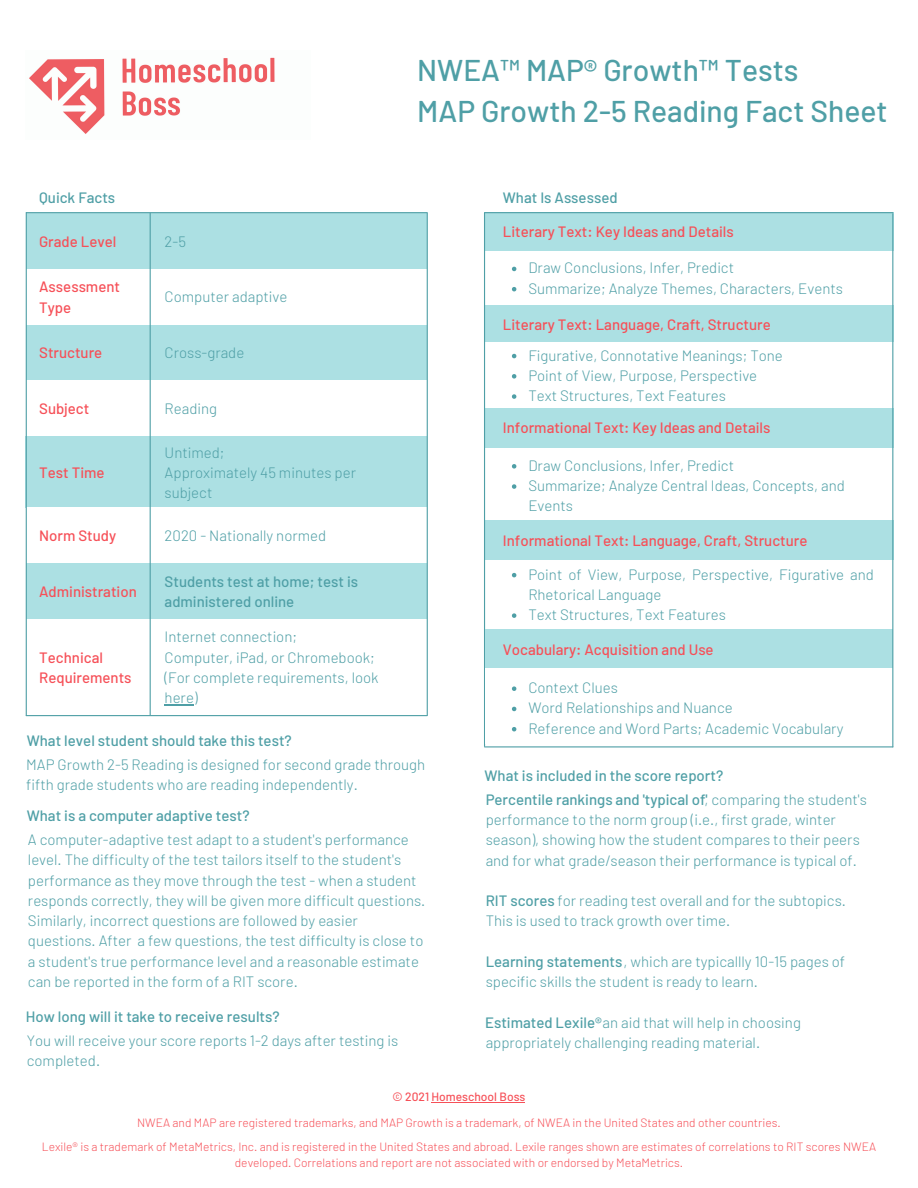
<style>
.page{position:relative;width:918px;height:1188px;background:#fff}
.page>*{position:absolute;margin:0;border:0;box-sizing:border-box;transform-origin:0 0}
.t1{font:500 30px "Barlow";color:#4f9fa6}
.t2{font:300 15px/20.2px "Barlow";color:#4f9fa6}
.t3{font:500 15px/20.2px "Barlow";color:#f65058}
.t4{font:500 15px/20.2px "Barlow";color:#4f9fa6}
.t5{font:300 12px/16px "Barlow";color:#f65058;text-align:center}
.t6{font:500 12px "Barlow";color:#f65058}
.s1{font-weight:500}
</style>
<div class="page">
<img style="left:29px;top:57px;width:246px;height:77px">
<div style="left:26px;top:213px;width:125px;height:56px;background:#ace0e3"></div>
<div style="left:151px;top:213px;width:276px;height:56px;background:#ace0e3"></div>
<div style="left:26px;top:325px;width:125px;height:55px;background:#ace0e3"></div>
<div style="left:151px;top:325px;width:276px;height:55px;background:#ace0e3"></div>
<div style="left:26px;top:436px;width:125px;height:72px;background:#ace0e3"></div>
<div style="left:151px;top:436px;width:276px;height:72px;background:#ace0e3"></div>
<div style="left:26px;top:507px;width:125px;height:56px;background:#fff"></div>
<div style="left:151px;top:507px;width:276px;height:56px;background:#fff"></div>
<div style="left:26px;top:563px;width:125px;height:56px;background:#ace0e3"></div>
<div style="left:151px;top:563px;width:276px;height:56px;background:#ace0e3"></div>
<svg style="left:165px;top:704px;width:29px;height:1px"></svg>
<hr style="left:150px;top:213px;width:1px;height:502px;background:#4f9fa6">
<hr style="left:26px;top:213px;width:1px;height:503px;background:#4f9fa6">
<hr style="left:427px;top:213px;width:1px;height:503px;background:#4f9fa6">
<hr style="left:26px;top:212px;width:401px;height:1px;background:#4f9fa6">
<hr style="left:26px;top:715px;width:401px;height:1px;background:#4f9fa6">
<div style="left:484px;top:212px;width:409px;height:39px;background:#ace0e3"></div>
<svg style="left:512px;top:267px;width:4px;height:4px"></svg>
<svg style="left:512px;top:287px;width:4px;height:4px"></svg>
<div style="left:484px;top:305px;width:409px;height:37px;background:#ace0e3"></div>
<svg style="left:512px;top:354px;width:4px;height:4px"></svg>
<svg style="left:512px;top:374px;width:4px;height:5px"></svg>
<svg style="left:512px;top:394px;width:4px;height:5px"></svg>
<div style="left:484px;top:408px;width:409px;height:40px;background:#ace0e3"></div>
<svg style="left:512px;top:464px;width:4px;height:5px"></svg>
<svg style="left:512px;top:484px;width:4px;height:5px"></svg>
<div style="left:484px;top:521px;width:409px;height:39px;background:#ace0e3"></div>
<svg style="left:512px;top:573px;width:4px;height:4px"></svg>
<svg style="left:512px;top:613px;width:4px;height:5px"></svg>
<hr style="left:484px;top:213px;width:1px;height:533px;background:#4f9fa6">
<hr style="left:485px;top:212px;width:408px;height:1px;background:#4f9fa6">
<hr style="left:485px;top:746px;width:408px;height:1px;background:#4f9fa6">
<hr style="left:432px;top:1102px;width:93px;height:1px;background:#f65058">
<div style="left:485px;top:629px;width:407px;height:40px;background:#ace0e3"></div>
<hr style="left:892px;top:214px;width:1px;height:533px;background:#4f9fa6">
<svg style="left:512px;top:686px;width:4px;height:5px"></svg>
<svg style="left:512px;top:707px;width:4px;height:4px"></svg>
<svg style="left:512px;top:727px;width:4px;height:4px"></svg>
<p class="t4" style="left:39px;top:187px;width:78px">Quick Facts</p>
<p class="t1" style="left:417px;top:51px;width:383px">NWEA™ MAP® Growth™ Tests</p>
<p class="t1" style="left:417px;top:92px;width:472px">MAP Growth 2-5 Reading Fact Sheet</p>
<p class="t4" style="left:503px;top:187px;width:116px">What Is Assessed</p>
<p class="t3" style="left:39px;top:231px;width:79px">Grade Level</p>
<p class="t3" style="left:39px;top:276px;width:82px">Assessment<br>Type</p>
<p class="t3" style="left:39px;top:342px;width:65px">Structure</p>
<p class="t2" style="left:165px;top:231px;width:23px">2-5</p>
<p class="t2" style="left:165px;top:286px;width:124px">Computer adaptive</p>
<p class="t2" style="left:165px;top:342px;width:81px">Cross-grade</p>
<p class="t3" style="left:39px;top:398px;width:52px">Subject</p>
<p class="t2" style="left:165px;top:398px;width:54px">Reading</p>
<p class="t2" style="left:165px;top:442px;width:61px">Untimed;</p>
<p class="t2" style="left:165px;top:462px;width:193px">Approximately 45 minutes per subject</p>
<p class="t2" style="left:165px;top:525px;width:163px">2020 - Nationally normed</p>
<p class="t4" style="left:165px;top:570px;width:195px">Students test at home; test is administered online</p>
<p class="t2" style="left:165px;top:626px;width:134px">Internet connection;</p>
<p class="t2" style="left:165px;top:647px;width:212px">Computer, iPad, or Chromebook;</p>
<p class="t2" style="left:165px;top:667px;width:216px">(For complete requirements, look here)</p>
<p class="t4" style="left:27px;top:730px;width:266px">What level student should take this test?</p>
<p class="t2" style="left:26px;top:754px;width:401px">MAP Growth 2-5 Reading is designed for second grade through fifth grade students who are reading independently.</p>
<p class="t4" style="left:27px;top:805px;width:224px">What is a computer adaptive test?</p>
<p class="t2" style="left:28px;top:829px;width:399px">A computer-adaptive test adapt to a student's performance level. The difficulty of the test tailors itself to the student's performance as they move through the test - when a student responds correctly, they will be given more difficult questions.<br>Similarly, incorrect questions are followed by easier questions. After a few questions, the test difficulty is close to a student's true performance level and a reasonable estimate can be reported in the form of a RIT score.</p>
<p class="t3" style="left:39px;top:462px;width:67px">Test Time</p>
<p class="t3" style="left:39px;top:525px;width:79px">Norm Study</p>
<p class="t3" style="left:39px;top:581px;width:99px">Administration</p>
<p class="t3" style="left:39px;top:647px;width:94px">Technical<br>Requirements</p>
<p class="t4" style="left:26px;top:1006px;width:255px">How long will it take to receive results?</p>
<p class="t2" style="left:27px;top:1030px;width:373px">You will receive your score reports 1-2 days after testing is completed.</p>
<p class="t3" style="left:503px;top:221px;width:232px">Literary Text: Key Ideas and Details</p>
<p class="t2" style="left:528px;top:257px;width:207px">Draw Conclusions, Infer, Predict</p>
<p class="t2" style="left:528px;top:278px;width:316px">Summarize; Analyze Themes, Characters, Events</p>
<p class="t3" style="left:503px;top:314px;width:269px">Literary Text: Language, Craft, Structure</p>
<p class="t2" style="left:528px;top:344px;width:256px">Figurative, Connotative Meanings; Tone</p>
<p class="t2" style="left:528px;top:365px;width:230px">Point of View, Purpose, Perspective</p>
<p class="t2" style="left:528px;top:385px;width:199px">Text Structures, Text Features</p>
<p class="t3" style="left:503px;top:417px;width:269px">Informational Text: Key Ideas and Details</p>
<p class="t2" style="left:528px;top:455px;width:207px">Draw Conclusions, Infer, Predict</p>
<p class="t2" style="left:528px;top:475px;width:318px">Summarize; Analyze Central Ideas, Concepts, and<br>Events</p>
<p class="t3" style="left:503px;top:530px;width:306px">Informational Text: Language, Craft, Structure</p>
<p class="t2" style="left:528px;top:564px;width:347px">Point of View, Purpose, Perspective, Figurative and<br>Rhetorical Language</p>
<p class="t2" style="left:528px;top:604px;width:199px">Text Structures, Text Features</p>
<p class="t3" style="left:503px;top:638px;width:212px">Vocabulary: Acquisition and Use</p>
<p class="t2" style="left:528px;top:677px;width:91px">Context Clues</p>
<p class="t2" style="left:528px;top:697px;width:206px">Word Relationships and Nuance</p>
<p class="t2" style="left:528px;top:718px;width:317px">Reference and Word Parts; Academic Vocabulary</p>
<p class="t4" style="left:485px;top:765px;width:240px">What is included in the score report?</p>
<p class="t2" style="left:486px;top:789px;width:383px;text-indent:219px">, comparing the student's performance to the norm group (i.e., first grade, winter season), showing how the student compares to their peers and for what grade/season their performance is typical of.</p>
<p class="t2" style="left:486px;top:890px;width:362px"><span class="s1">RIT scores</span> for reading test overall and for the subtopics.<br>This is used to track growth over time.</p>
<p class="t2" style="left:486px;top:951px;width:361px"><span class="s1">Learning statements</span>, which are typicallly 10-15 pages of specific skills the student is ready to learn.</p>
<p class="t2" style="left:485px;top:1011px;width:317px"><span class="s1">Estimated Lexile®</span>an aid that will help in choosing appropriately challenging reading material.</p>
<p class="t4" style="left:486px;top:789px;width:224px">Percentile rankings and 'typical of'</p>
<p class="t6" style="left:393px;top:1089px;width:134px">© 2021 Homeschool Boss</p>
<p class="t5" style="left:137px;top:1114px;width:645px">NWEA and MAP are registered trademarks, and MAP Growth is a trademark, of NWEA in the United States and other countries.</p>
<p class="t5" style="left:42px;top:1138px;width:836px">Lexile® is a trademark of MetaMetrics, Inc. and is registered in the United States and abroad. Lexile ranges shown are estimates of correlations to RIT scores NWEA developed. Correlations and report are not associated with or endorsed by MetaMetrics.</p>
</div>
